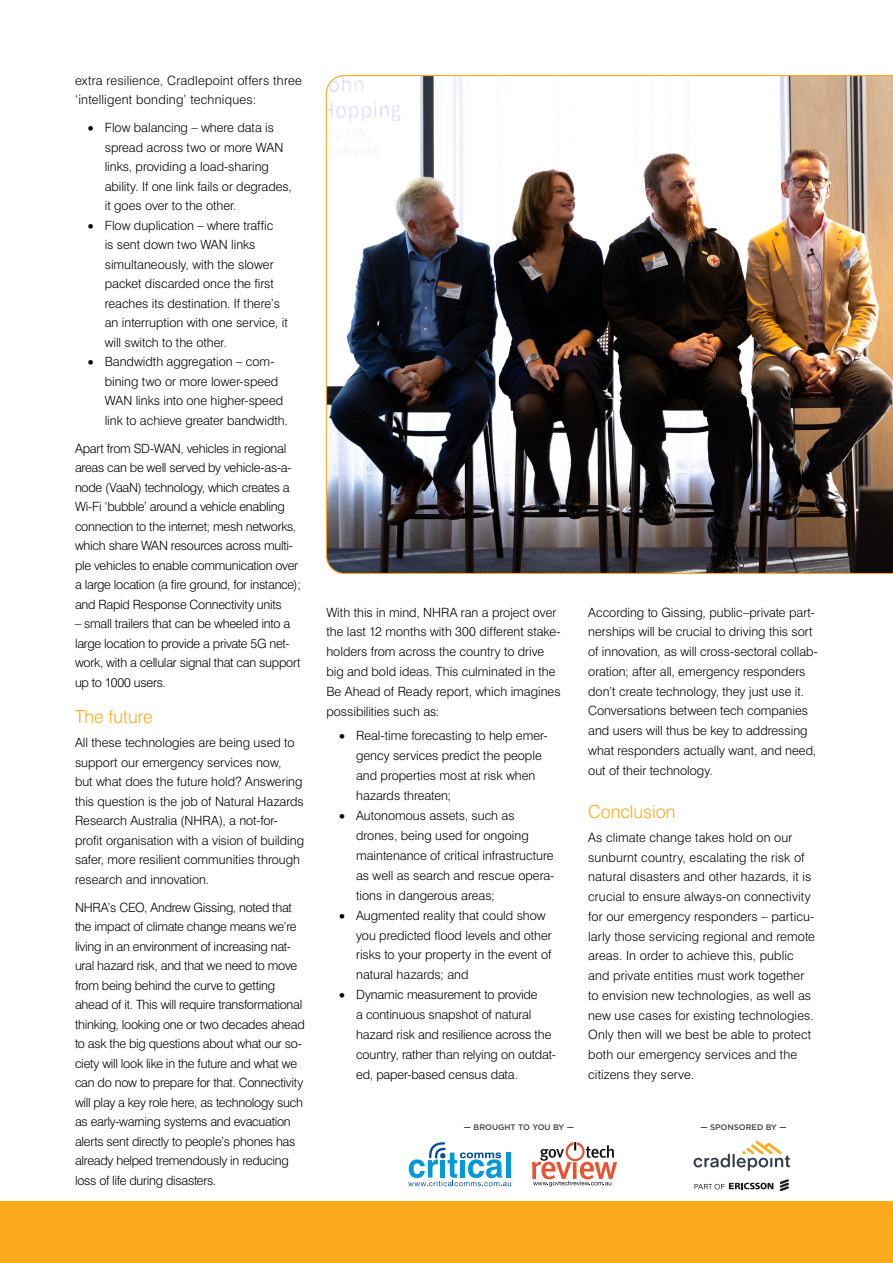
<style>
.page{position:relative;width:893px;height:1263px;background:#fff}
.page>*{position:absolute;margin:0;border:0;box-sizing:border-box;transform-origin:0 0}
.t1{font:300 18px "Swiss 721 BT";color:#faaa1a}
.t2{font:300 12.75px/19.5px "Swiss 721 BT";color:#000}
.t3{font:300 12.75px/19.5px "Swiss 721 BT";letter-spacing:-.02em;color:#000}
.t4{font:300 12.75px/19.5px "Swiss 721 BT";letter-spacing:.02em;color:#000}
.t5{font:500 8.1px "Gotham";color:#404040}
</style>
<div class="page">
<svg style="left:408px;top:1142px;width:103px;height:44px"></svg>
<svg style="left:532px;top:1142px;width:85px;height:44px"></svg>
<svg style="left:694px;top:1182px;width:79px;height:8px"></svg>
<svg style="left:780px;top:1179px;width:9px;height:12px"></svg>
<svg style="left:693px;top:1141px;width:97px;height:30px"></svg>
<img style="left:326px;top:75px;width:567px;height:499px">
<div style="left:0;top:1201px;width:893px;height:62px;background:#faaa1a"></div>
<p class="t4" style="left:75px;top:70px;width:228px">extra resilience, Cradlepoint offers three ‘intelligent bonding’ techniques:</p>
<p class="t2" style="left:105px;top:118px;width:189px;text-indent:-17px">• Flow balancing – where data is spread across two or more WAN links, providing a load-sharing ability. If one link fails or degrades, it goes over to the other.</p>
<p class="t2" style="left:105px;top:215px;width:185px;text-indent:-17px">• Flow duplication – where traffic<br>is sent down two WAN links simultaneously, with the slower packet discarded once the first reaches its destination. If there’s an interruption with one service, it will switch to the other.</p>
<p class="t2" style="left:105px;top:352px;width:185px;text-indent:-17px">• Bandwidth aggregation – com&shy;bining two or more lower-speed<br>WAN links into one higher-speed link to achieve greater bandwidth.</p>
<p class="t3" style="left:75px;top:438px;width:228px">Apart from SD-WAN, vehicles in regional areas can be well served by vehicle-as-a&shy;node (VaaN) technology, which creates a Wi-Fi ‘bubble’ around a vehicle enabling connection to the internet; mesh networks, which share WAN resources across multi&shy;ple vehicles to enable communication over a large location (a fire ground, for instance); and Rapid Response Connectivity units</p>
<p class="t3" style="left:75px;top:614px;width:227px">– small trailers that can be wheeled into a large location to provide a private 5G net&shy;work, with a cellular signal that can support up to 1000 users.</p>
<p class="t1" style="left:75px;top:706px;width:79px">The future</p>
<p class="t2" style="left:75px;top:733px;width:231px">All these technologies are being used to support our emergency services now,<br>but what does the future hold? Answering this question is the job of Natural Hazards Research Australia (NHRA), a not-for&shy;profit organisation with a vision of building safer, more resilient communities through research and innovation.</p>
<p class="t3" style="left:75px;top:897px;width:231px">NHRA’s CEO, Andrew Gissing, noted that the impact of climate change means we’re living in an environment of increasing nat&shy;ural hazard risk, and that we need to move from being behind the curve to getting ahead of it. This will require transformational thinking, looking one or two decades ahead to ask the big questions about what our so&shy;ciety will look like in the future and what we can do now to prepare for that. Connectivity will play a key role here, as technology such as early-warning systems and evacuation alerts sent directly to people’s phones has already helped tremendously in reducing loss of life during disasters.</p>
<p class="t2" style="left:326px;top:602px;width:236px;line-height:20px">With this in mind, NHRA ran a project over the last 12 months with 300 different stake&shy;holders from across the country to drive big and bold ideas. This culminated in the Be Ahead of Ready report, which imagines possibilities such as:</p>
<p class="t2" style="left:356px;top:726px;width:193px;line-height:20px;text-indent:-17px">• Real-time forecasting to help emer&shy;gency services predict the people and properties most at risk when hazards threaten;</p>
<p class="t2" style="left:356px;top:805px;width:200px;line-height:20px;text-indent:-17px">• Autonomous assets, such as drones, being used for ongoing maintenance of critical infrastructure as well as search and rescue opera&shy;tions in dangerous areas;</p>
<p class="t2" style="left:356px;top:905px;width:197px;line-height:20px;text-indent:-17px">• Augmented reality that could show you predicted flood levels and other risks to your property in the event of natural hazards; and</p>
<p class="t2" style="left:356px;top:985px;width:201px;line-height:20px;text-indent:-17px">• Dynamic measurement to provide<br>a continuous snapshot of natural hazard risk and resilience across the country, rather than relying on outdat&shy;ed, paper-based census data.</p>
<p class="t2" style="left:588px;top:602px;width:231px">According to Gissing, public–private part&shy;nerships will be crucial to driving this sort of innovation, as will cross-sectoral collab&shy;oration; after all, emergency responders don’t create technology, they just use it.<br>Conversations between tech companies and users will thus be key to addressing what responders actually want, and need, out of their technology.</p>
<p class="t1" style="left:588px;top:800px;width:89px">Conclusion</p>
<p class="t2" style="left:588px;top:827px;width:228px">As climate change takes hold on our sunburnt country, escalating the risk of natural disasters and other hazards, it is crucial to ensure always-on connectivity for our emergency responders – particu&shy;larly those servicing regional and remote areas. In order to achieve this, public and private entities must work together to envision new technologies, as well as new use cases for existing technologies.<br>Only then will we best be able to protect both our emergency services and the citizens they serve.</p>
<p class="t5" style="left:464px;top:1122px;width:112px">— BROUGHT TO YOU BY —</p>
<p class="t5" style="left:700px;top:1122px;width:88px">— SPONSORED BY —</p>
</div>
